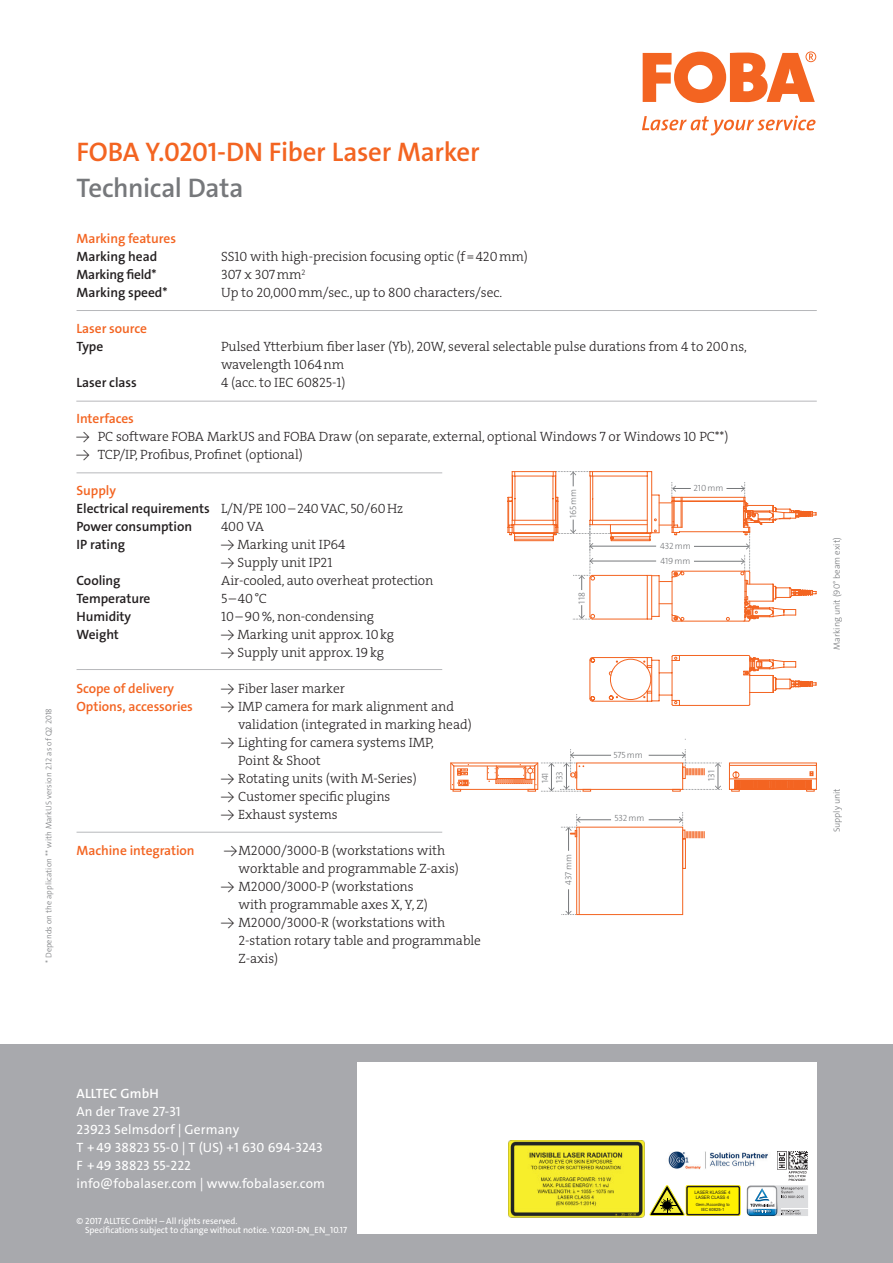
<style>
.page{position:relative;width:893px;height:1263px;background:#fff}
.page>*{position:absolute;margin:0;border:0;box-sizing:border-box;transform-origin:0 0}
.t1{font:27px "The Sans LP6 Se Bld";letter-spacing:-.01em;color:#f36421}
.t2{font:27px "The Sans LP6 Se Bld";letter-spacing:-.015em;color:#76787b}
.t3{font:13.5px/18px "The Serif HP3 Lig";letter-spacing:-.005em;color:#231f20}
.t4{font:13.5px/18px "The Sans LP5 Plain";letter-spacing:.01em;color:#fff}
.t5{font:13.5px "The Sans LP6 Se Bld";letter-spacing:-.005em;color:#231f20}
.t6{font:13.5px "The Sans LP6 Se Bld";letter-spacing:-.005em;color:#f36421}
.t7{font:13.5px "The Sans LP6 Se Bld";letter-spacing:.01em;color:#fff}
.t8{font:9px/9px "The Sans LP5 Plain";letter-spacing:-.005em;color:#fff}
.t9{font:9px "The Sans LP3 Lig";color:#76787b}
.t10{font:8.25px "The Sans LP3 Lig";letter-spacing:.01em;color:#76787b}
.t11{font:4.65px/5.6px "Arial";color:#231f20;scale:.94 1}
.t12{font:4.2px/5.1px "Arial";color:#231f20;text-align:center}
.s1{font-family:"The Sans LP6 Se Bld"}
.s2{font-family:"The Sans LP3 Lig"}
</style>
<div class="page">
<div style="left:0;top:1044px;width:893px;height:219px;background:#a8a9ad"></div>
<svg style="left:642px;top:115px;width:173px;height:20px"></svg>
<svg style="left:643px;top:51px;width:173px;height:52px"></svg>
<div style="left:576px;top:827px;width:107px;height:88px;border:1px solid #f36421"></div>
<hr style="left:579px;top:827px;width:1px;height:87px;background:#f36421">
<svg style="left:562px;top:889px;width:13px;height:26px"></svg>
<svg style="left:450px;top:750px;width:367px;height:119px"></svg>
<div style="left:357px;top:1062px;width:459px;height:171px;background:#fff"></div>
<svg style="left:649px;top:1185px;width:159px;height:31px"></svg>
<img style="left:777px;top:1151px;width:31px;height:30px">
<img style="left:668px;top:1151px;width:100px;height:18px">
<hr style="left:512px;top:476px;width:44px;height:1px;background:#f36421">
<hr style="left:512px;top:471px;width:44px;height:1px;background:#f36421">
<hr style="left:514px;top:532px;width:40px;height:1px;background:#f36421">
<hr style="left:514px;top:533px;width:40px;height:1px;background:#f36421">
<hr style="left:515px;top:540px;width:38px;height:1px;background:#f36421">
<hr style="left:515px;top:539px;width:38px;height:1px;background:#f36421">
<hr style="left:515px;top:536px;width:38px;height:1px;background:#f36421">
<hr style="left:512px;top:520px;width:44px;height:1px;background:#f36421">
<hr style="left:512px;top:524px;width:44px;height:1px;background:#f36421">
<svg style="left:508px;top:472px;width:8px;height:69px"></svg>
<svg style="left:589px;top:655px;width:228px;height:51px"></svg>
<img style="left:508px;top:1140px;width:136px;height:77px">
<hr style="left:77px;top:310px;width:740px;height:1px;background:#b7b8bb">
<hr style="left:76px;top:401px;width:741px;height:1px;background:#b7b8bb">
<hr style="left:77px;top:473px;width:365px;height:1px;background:#b7b8bb">
<hr style="left:77px;top:669px;width:365px;height:1px;background:#b7b8bb">
<svg style="left:553px;top:471px;width:264px;height:151px"></svg>
<hr style="left:77px;top:832px;width:365px;height:1px;background:#b7b8bb">
<p class="t10" style="left:43px;top:963px;width:257px;rotate:-90deg">* Depends on the application ** with MarkUS version 2.12 as of Q2 2018</p>
<h1 class="t1" style="left:77px;top:134px;width:405px">FOBA Y.0201-DN Fiber Laser Marker</h1>
<h1 class="t2" style="left:77px;top:170px;width:168px">Technical Data</h1>
<p class="t6" style="left:77px;top:230px;width:101px">Marking features</p>
<p class="t5" style="left:77px;top:248px;width:82px">Marking head</p>
<p class="t3" style="left:221px;top:248px;width:308px">SS10 with high-precision focusing optic (f=420mm)</p>
<p class="t5" style="left:77px;top:266px;width:82px">Marking field*</p>
<p class="t3" style="left:221px;top:266px;width:86px">307 x 307mm<sup>2</sup></p>
<p class="t5" style="left:77px;top:284px;width:92px">Marking speed*</p>
<p class="t3" style="left:221px;top:284px;width:283px">Up to 20,000mm/sec., up to 800 characters/sec.</p>
<p class="t6" style="left:77px;top:320px;width:72px">Laser source</p>
<p class="t5" style="left:77px;top:338px;width:28px">Type</p>
<p class="t3" style="left:221px;top:338px;width:527px">Pulsed Ytterbium fiber laser (Yb), 20W, several selectable pulse durations from 4 to 200ns, wavelength 1064nm</p>
<p class="t5" style="left:77px;top:374px;width:62px">Laser class</p>
<p class="t3" style="left:221px;top:374px;width:126px">4 (acc. to IEC 60825-1)</p>
<p class="t6" style="left:77px;top:410px;width:59px">Interfaces</p>
<p class="t3" style="left:77px;top:428px;width:653px">→ PC software FOBA MarkUS and FOBA Draw (on separate, external, optional Windows 7 or Windows 10 PC**)</p>
<p class="t3" style="left:77px;top:446px;width:228px">→ TCP/IP, Profibus, Profinet (optional)</p>
<p class="t6" style="left:77px;top:482px;width:41px">Supply</p>
<p class="t3" style="left:77px;top:500px;width:328px"><span class="s1">Electrical requirements</span> L/N/PE 100–240VAC, 50/60Hz</p>
<p class="t5" style="left:77px;top:518px;width:117px">Power consumption</p>
<p class="t3" style="left:221px;top:518px;width:44px">400 VA</p>
<p class="t5" style="left:77px;top:536px;width:50px">IP rating</p>
<p class="t3" style="left:221px;top:536px;width:126px">→ Marking unit IP64</p>
<p class="t3" style="left:221px;top:554px;width:113px">→ Supply unit IP21</p>
<p class="t5" style="left:77px;top:572px;width:46px">Cooling</p>
<p class="t3" style="left:221px;top:572px;width:214px">Air-cooled, auto overheat protection</p>
<p class="t5" style="left:77px;top:590px;width:76px">Temperature</p>
<p class="t3" style="left:221px;top:590px;width:47px">5–40°C</p>
<p class="t5" style="left:77px;top:608px;width:56px">Humidity</p>
<p class="t3" style="left:221px;top:608px;width:155px">10–90%, non-condensing</p>
<p class="t5" style="left:77px;top:626px;width:44px">Weight</p>
<p class="t3" style="left:221px;top:626px;width:174px">→ Marking unit approx. 10kg</p>
<p class="t3" style="left:221px;top:643px;width:164px">→ Supply unit approx. 19kg</p>
<p class="t6" style="left:77px;top:680px;width:99px">Scope of delivery</p>
<p class="t3" style="left:221px;top:680px;width:125px"><span class="s2">→</span> Fiber laser marker</p>
<p class="t6" style="left:77px;top:698px;width:118px">Options, accessories</p>
<p class="t3" style="left:238px;top:697px;width:235px;text-indent:-17px"><span class="s2">→</span> IMP camera for mark alignment and validation (integrated in marking head)</p>
<p class="t3" style="left:238px;top:733px;width:197px;text-indent:-17px"><span class="s2">→</span> Lighting for camera systems IMP,<br>Point &amp; Shoot</p>
<p class="t3" style="left:221px;top:769px;width:197px"><span class="s2">→</span> Rotating units (with M-Series)</p>
<p class="t3" style="left:221px;top:787px;width:171px"><span class="s2">→</span> Customer specific plugins</p>
<p class="t3" style="left:221px;top:805px;width:118px"><span class="s2">→</span> Exhaust systems</p>
<p class="t6" style="left:77px;top:842px;width:120px">Machine integration</p>
<p class="t3" style="left:239px;top:841px;width:222px;text-indent:-15px"><span class="s2">→</span>M2000/3000-B (workstations with worktable and programmable Z-axis)</p>
<p class="t3" style="left:239px;top:877px;width:191px;text-indent:-17px"><span class="s2">→</span> M2000/3000-P (workstations with programmable axes X, Y, Z)</p>
<p class="t3" style="left:239px;top:913px;width:244px;text-indent:-17px"><span class="s2">→</span> M2000/3000-R (workstations with<br>2-station rotary table and programmable<br>Z-axis)</p>
<p class="t9" style="left:693px;top:482px;width:31px">210mm</p>
<p class="t9" style="left:567px;top:518px;width:31px;rotate:-90deg">165mm</p>
<p class="t9" style="left:660px;top:540px;width:32px">432mm</p>
<p class="t9" style="left:660px;top:555px;width:32px">419mm</p>
<p class="t9" style="left:576px;top:603px;width:13px;rotate:-90deg">118</p>
<p class="t9" style="left:613px;top:749px;width:31px">575mm</p>
<p class="t9" style="left:705px;top:781px;width:12px;rotate:-90deg">131</p>
<p class="t9" style="left:554px;top:783px;width:13px;rotate:-90deg">133</p>
<p class="t9" style="left:539px;top:783px;width:12px;rotate:-90deg">141</p>
<p class="t9" style="left:614px;top:812px;width:32px">532mm</p>
<p class="t9" style="left:563px;top:885px;width:32px;rotate:-90deg">437mm</p>
<p class="t7" style="left:77px;top:1085px;width:84px">ALLTEC GmbH</p>
<p class="t4" style="left:77px;top:1103px;width:250px">An der Trave 27-31<br>23923 Selmsdorf | Germany<br>T + 49 38823 55-0 | T (US) +1 630 694-3243<br>F + 49 38823 55-222<br>info@fobalaser.com | www.fobalaser.com</p>
<p class="t8" style="left:85px;top:1217px;width:264px;text-indent:-9px">© 2017 ALLTEC GmbH – All rights reserved.<br>Specifications subject to change without notice. Y.0201-DN_EN_10.17</p>
<p class="t11" style="left:694px;top:1189px;width:40px">LASER KLASSE 4<br>LASER CLASS 4</p>
<p class="t12" style="left:696px;top:1202px;width:35px">Gem./According to<br>IEC 60825-1</p>
<p class="t9" style="left:831px;top:650px;width:114px;rotate:-90deg">Marking unit (90° beam exit)</p>
<p class="t9" style="left:831px;top:832px;width:46px;rotate:-90deg">Supply unit</p>
</div>
